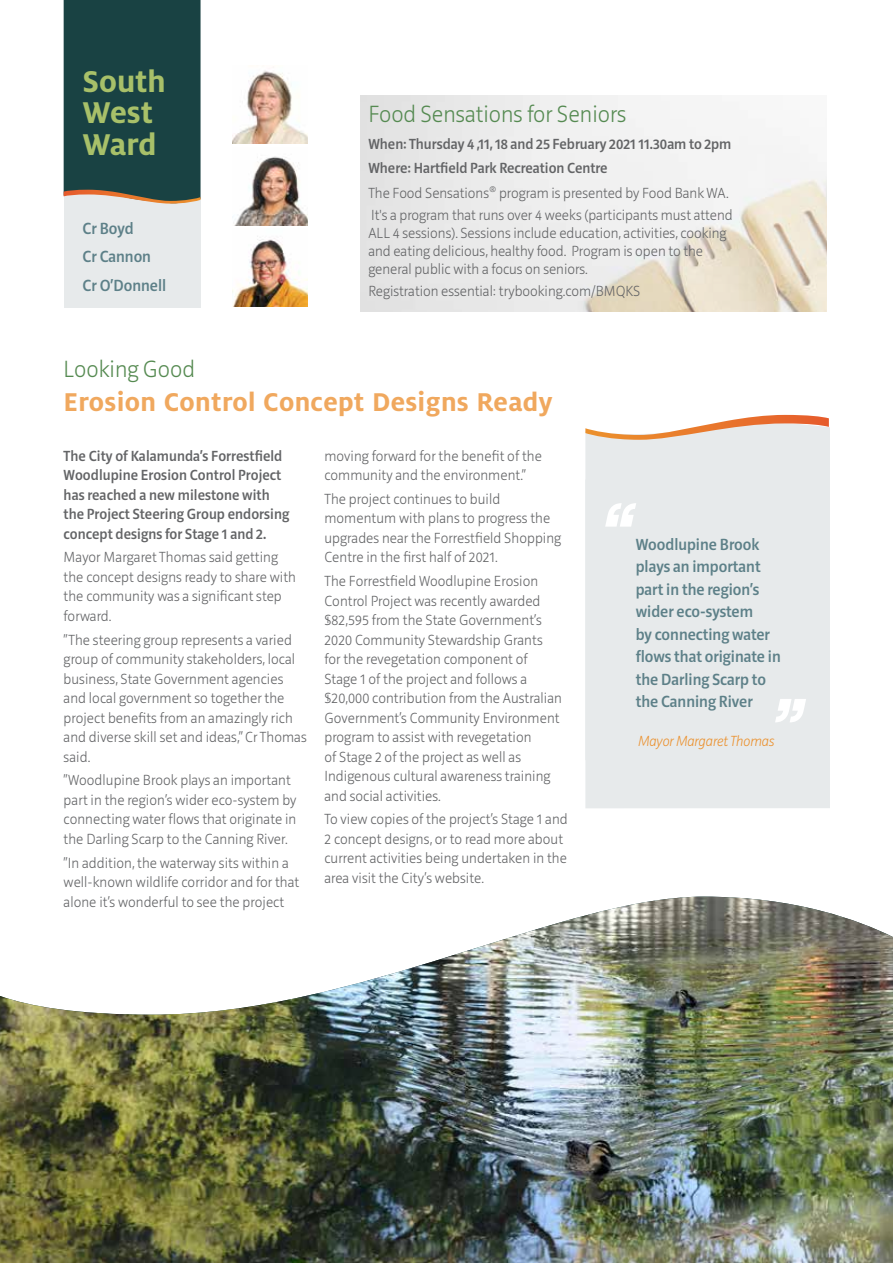
<style>
.page{position:relative;width:893px;height:1263px;background:#fff}
.page>*{position:absolute;margin:0;border:0;box-sizing:border-box;transform-origin:0 0}
.t1{font:700 33.3px/31.7px "Milo OT";color:#a8c069}
.t2{font:700 28.5px "Milo OT";letter-spacing:.01em;color:#f0a85e}
.t3{font:200 24px "Riga";color:#558a51}
.t4{font:500 16.5px/22.5px "Riga";color:#5d8088}
.t5{font:200 15px/19.5px "Riga";letter-spacing:.005em;color:#636466}
.t6{font:500 15px/19.5px "Riga";letter-spacing:.005em;color:#636466}
.t7{font:italic 200 15px "Riga";color:#eb902c}
</style>
<div class="page">
<div style="left:585px;top:427px;width:245px;height:43px;background:#e7eaeb"></div>
<div style="left:585px;top:470px;width:245px;height:338px;background:#e7eaeb"></div>
<div style="left:64px;top:0;width:136px;height:308px;background:#e7eaeb"></div>
<div style="left:64px;top:0;width:136px;height:204px;background:#194243"></div>
<img style="left:233px;top:70px;width:75px;height:73px">
<img style="left:235px;top:156px;width:73px;height:69px">
<img style="left:233px;top:236px;width:75px;height:71px">
<svg style="left:605px;top:503px;width:31px;height:24px"></svg>
<svg style="left:775px;top:699px;width:31px;height:23px"></svg>
<svg style="left:585px;top:415px;width:244px;height:25px"></svg>
<img style="left:360px;top:95px;width:467px;height:217px">
<img style="left:0;top:897px;width:893px;height:366px">
<h1 class="t1" style="left:83px;top:65px;width:85px">South<br>West<br>Ward</h1>
<p class="t4" style="left:83px;top:214px;width:85px;line-height:28.8px">Cr Boyd<br>Cr Cannon<br>Cr O’Donnell</p>
<h3 class="t3" style="left:368px;top:102px;width:259px">Food Sensations for Seniors</h3>
<p class="t6" style="left:368px;top:132px;width:365px;line-height:24.3px">When: Thursday 4 ,11, 18 and 25 February 2021 11.30am to 2pm<br>Where: Hartfield Park Recreation Centre</p>
<p class="t5" style="left:368px;top:182px;width:366px;line-height:22.2px">The Food Sensations® program is presented by Food Bank WA.<br>It's a program that runs over 4 weeks (participants must attend</p>
<p class="t5" style="left:368px;top:224px;width:360px;line-height:18px">ALL 4 sessions). Sessions include education, activities, cooking and eating delicious, healthy food. Program is open to the general public with a focus on seniors.</p>
<p class="t5" style="left:368px;top:282px;width:273px">Registration essential: trybooking.com/BMQKS</p>
<h3 class="t3" style="left:64px;top:356px;width:133px">Looking Good</h3>
<h2 class="t2" style="left:64px;top:386px;width:491px">Erosion Control Concept Designs Ready</h2>
<p class="t6" style="left:64px;top:446px;width:227px">The City of Kalamunda’s Forrestfield Woodlupine Erosion Control Project has reached a new milestone with the Project Steering Group endorsing concept designs for Stage 1 and 2.</p>
<p class="t5" style="left:64px;top:548px;width:234px">Mayor Margaret Thomas said getting the concept designs ready to share with the community was a significant step forward.</p>
<p class="t5" style="left:64px;top:630px;width:245px">“The steering group represents a varied group of community stakeholders, local business, State Government agencies and local government so together the project benefits from an amazingly rich and diverse skill set and ideas,” Cr Thomas said.</p>
<p class="t5" style="left:64px;top:771px;width:234px">“Woodlupine Brook plays an important part in the region’s wider eco-system by connecting water flows that originate in the Darling Scarp to the Canning River.</p>
<p class="t5" style="left:64px;top:853px;width:237px">“In addition, the waterway sits within a well-known wildlife corridor and for that alone it’s wonderful to see the project</p>
<p class="t5" style="left:324px;top:446px;width:219px">moving forward for the benefit of the community and the environment.”</p>
<p class="t5" style="left:324px;top:490px;width:238px">The project continues to build momentum with plans to progress the upgrades near the Forrestfield Shopping Centre in the first half of 2021.</p>
<p class="t5" style="left:324px;top:572px;width:239px">The Forrestfield Woodlupine Erosion Control Project was recently awarded $82,595 from the State Government’s 2020 Community Stewardship Grants for the revegetation component of Stage 1 of the project and follows a $20,000 contribution from the Australian Government’s Community Environment program to assist with revegetation<br>of Stage 2 of the project as well as Indigenous cultural awareness training and social activities.</p>
<p class="t5" style="left:324px;top:810px;width:245px">To view copies of the project’s Stage 1 and 2 concept designs, or to read more about current activities being undertaken in the area visit the City’s website.</p>
<p class="t4" style="left:636px;top:533px;width:147px">Woodlupine Brook plays an important part in the region’s wider eco-system<br>by connecting water flows that originate in the Darling Scarp to the Canning River</p>
<p class="t7" style="left:638px;top:733px;width:137px">Mayor Margaret Thomas</p>
</div>
